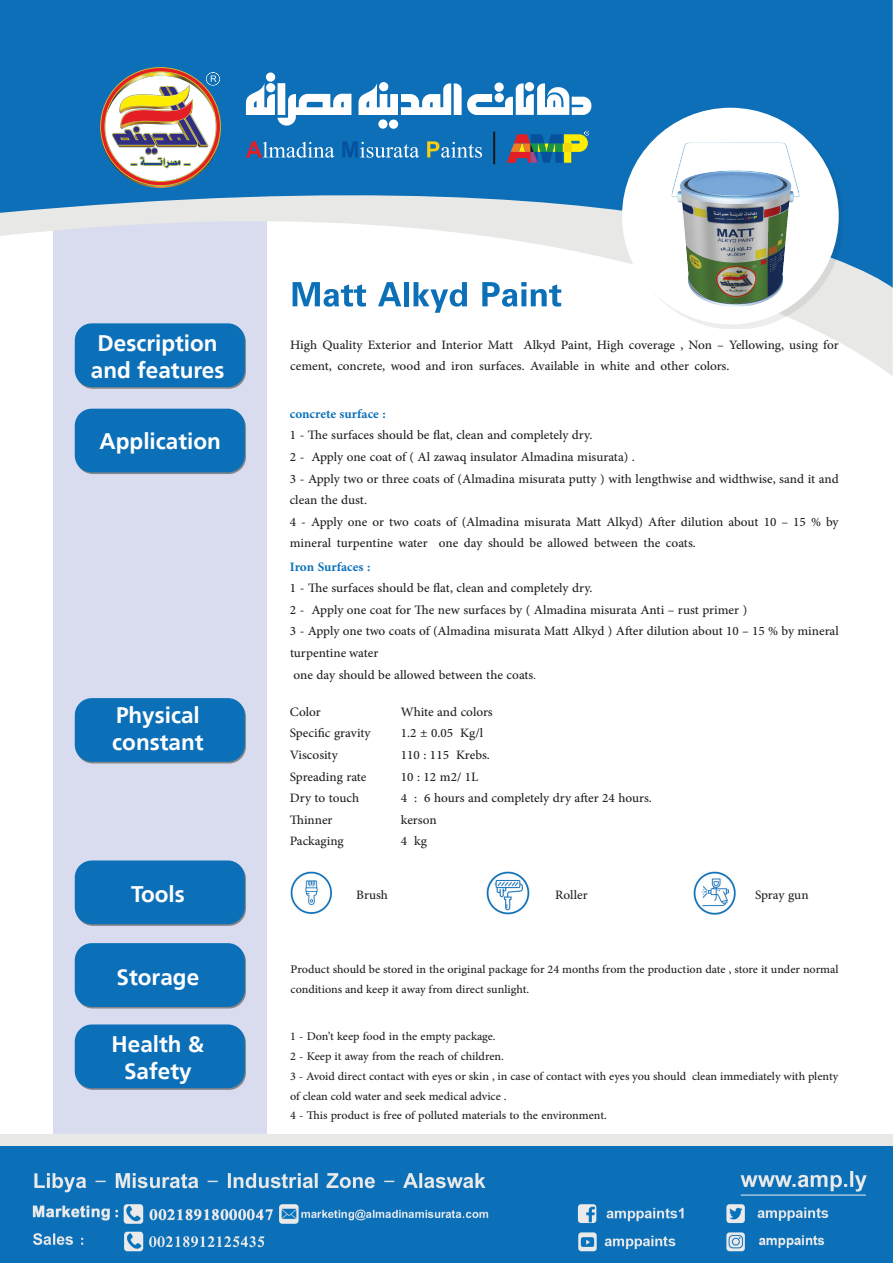
<style>
.page{position:relative;width:893px;height:1263px;background:#fff}
.page>*{position:absolute;margin:0;border:0;box-sizing:border-box;transform-origin:0 0}
.t1{font:52.5px "Nizar BBC Kurdish";color:#0c70b9}
.t2{font:700 22.5px/27px "Frutiger LT Arabic 65";color:#fff}
.t3{font:18px/21.6px "Adobe Arabic";color:#231f20}
.t4{font:700 18px "Adobe Arabic";color:#0c71ba}
.t5{font:16.5px/19.8px "Adobe Arabic";color:#231f20}
.t6{font:15px "Adobe Arabic";color:#231f20}
</style>
<div class="page">
<div style="left:54px;top:171px;width:213px;height:1008px;background:#d9dcee"></div>
<svg style="left:53px;top:288px;width:840px;height:88px"></svg>
<svg style="left:0;top:0;width:893px;height:288px;fill:#0c6fb8"></svg>
<img style="left:100px;top:67px;width:121px;height:121px">
<hr style="left:493px;top:132px;width:2px;height:32px;background:#1a1a19">
<svg style="left:246px;top:72px;width:345px;height:91px"></svg>
<div style="left:0;top:1134px;width:893px;height:128px;background:#e8e9e7"></div>
<img style="left:0;top:1146px;width:892px;height:117px">
<div style="left:626px;top:112px;width:217px;height:217px;background:#231f20;opacity:.08"></div>
<div style="left:622px;top:108px;width:217px;height:216px;background:#fff;border-radius:50%"></div>
<img style="left:672px;top:142px;width:127px;height:164px">
<svg style="left:76px;top:325px;width:170px;height:64px"></svg>
<div style="left:75px;top:323px;width:170px;height:64px;background:#0c70b9;border-radius:17px"></div>
<svg style="left:76px;top:862px;width:170px;height:64px"></svg>
<div style="left:75px;top:860px;width:170px;height:64px;background:#0c70b9;border-radius:17px"></div>
<svg style="left:76px;top:410px;width:170px;height:64px"></svg>
<div style="left:75px;top:409px;width:170px;height:63px;background:#0c70b9;border-radius:17px"></div>
<div style="left:75px;top:943px;width:170px;height:64px;background:#0c70b9;border-radius:17px"></div>
<div style="left:75px;top:698px;width:170px;height:64px;background:#0c70b9;border-radius:17px"></div>
<svg style="left:76px;top:1026px;width:170px;height:64px"></svg>
<div style="left:75px;top:1024px;width:170px;height:64px;background:#0c70b9;border-radius:17px"></div>
<img style="left:487px;top:872px;width:42px;height:42px">
<img style="left:290px;top:872px;width:42px;height:42px">
<img style="left:693px;top:872px;width:43px;height:42px">
<p class="t2" style="left:91px;top:330px;width:135px">Description and features</p>
<p class="t2" style="left:100px;top:427px;width:123px">Application</p>
<p class="t2" style="left:112px;top:701px;width:93px">Physical constant</p>
<p class="t2" style="left:131px;top:880px;width:55px">Tools</p>
<p class="t2" style="left:117px;top:963px;width:84px">Storage</p>
<p class="t2" style="left:112px;top:1031px;width:94px;text-align:center">Health &amp;<br>Safety</p>
<h1 class="t1" style="left:291px;top:264px;width:273px">Matt Alkyd Paint</h1>
<p class="t3" style="left:290px;top:332px;width:441px">High Quality Exterior and Interior Matt<br>cement, concrete, wood and iron surfaces. Available in white and other colors.</p>
<p class="t3" style="left:523px;top:332px;width:317px">Alkyd Paint, High coverage , Non – Yellowing, using for</p>
<p class="t4" style="left:290px;top:401px;width:97px">concrete surface :</p>
<p class="t3" style="left:290px;top:422px;width:304px">-1 The surfaces should be flat, clean and completely dry.</p>
<p class="t3" style="left:290px;top:444px;width:347px">-2 Apply one coat of ( Al zawaq insulator Almadina misurata .(</p>
<p class="t3" style="left:290px;top:466px;width:550px">-3 Apply two or three coats of (Almadina misurata putty ) with lengthwise and widthwise, sand it and</p>
<p class="t3" style="left:290px;top:487px;width:79px">clean the dust.</p>
<p class="t3" style="left:290px;top:509px;width:550px">-4 Apply one or two coats of (Almadina misurata Matt Alkyd) After dilution about 10 – 15 % by</p>
<p class="t3" style="left:439px;top:530px;width:259px">one day should be allowed between the coats.</p>
<p class="t3" style="left:290px;top:530px;width:139px">mineral turpentine water</p>
<p class="t4" style="left:290px;top:554px;width:82px">Iron Surfaces :</p>
<p class="t3" style="left:290px;top:575px;width:550px">-1 The surfaces should be flat, clean and completely dry.<br>-2 Apply one coat for The new surfaces by ( Almadina misurata Anti – rust primer (<br>-3 Apply one two coats of (Almadina misurata Matt Alkyd ) After dilution about 10 – 15 by% mineral turpentine water</p>
<p class="t6" style="left:533px;top:665px;width:4px">.</p>
<p class="t3" style="left:293px;top:661px;width:241px">one day should be allowed between the coats</p>
<p class="t3" style="left:290px;top:699px;width:82px">Color<br>Specific gravity<br>Viscosity<br>Spreading rate<br>Dry to touch<br>Thinner<br>Packaging</p>
<p class="t3" style="left:401px;top:699px;width:253px">White and colors<br>1.2 ± 0.05 Kg l/<br>110 : 115 Krebs.<br>1 0 1 2: m L12 /<br>6:4 hours and completely dry after 24 hours. kerson<br>4 kg</p>
<p class="t3" style="left:356px;top:882px;width:33px">Brush</p>
<p class="t3" style="left:555px;top:882px;width:34px">Roller</p>
<p class="t3" style="left:755px;top:882px;width:55px">Spray gun</p>
<p class="t5" style="left:291px;top:957px;width:550px">Product should be stored in the original package for 24 months from the production date , store it under normal conditions and keep it away from direct sunlight.</p>
<p class="t5" style="left:290px;top:1024px;width:550px">-1 Dont’ keep food in the empty package.<br>-2 Keep it away from the reach of children.<br>-3 Avoid direct contact with eyes or skin in, case of contact with eyes you should clean immediately with plenty of clean cold water and seek medical advice .<br>-4 This product is free of polluted materials to the environment.</p>
</div>
